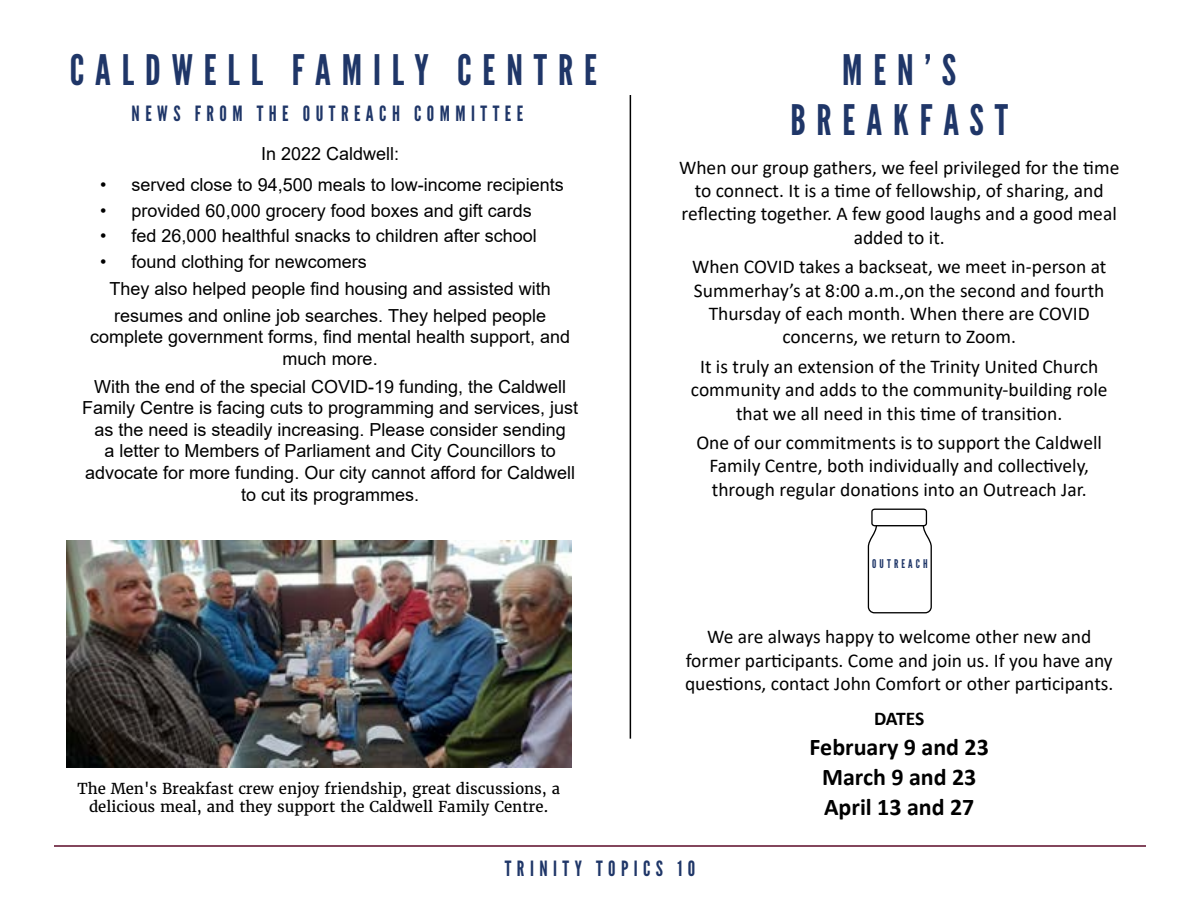
<style>
.page{position:relative;width:1200px;height:900px;background:#fff}
.page>*{position:absolute;margin:0;border:0;box-sizing:border-box;transform-origin:0 0}
.t1{font:42px/50.4px "League Gothic";letter-spacing:.26em;color:#1f3668;text-align:center}
.t2{font:700 24px/30px "Calibri";color:#000;text-align:center}
.t3{font:21px "League Gothic";letter-spacing:.26em;color:#1f3668}
.t4{font:19.5px/23.4px "Calibri";color:#000;text-align:center}
.t5{font:700 19.5px "Calibri";letter-spacing:-.015em;color:#000}
.t6{font:18px/21.6px "Arial";color:#000;text-align:center}
.t7{font:15px/18px "Merriweather";color:#000;text-align:center}
.t8{font:12px "League Gothic";letter-spacing:.26em;color:#1f3668}
</style>
<div class="page">
<hr style="left:54px;top:845px;width:1092px;height:2px;background:#5b0a27">
<div style="left:871px;top:509px;width:56px;height:17px;border:1px solid #000;border-radius:3px"></div>
<svg style="left:867px;top:524px;width:65px;height:90px"></svg>
<hr style="left:630px;top:95px;width:1px;height:644px;background:#000">
<img style="left:66px;top:540px;width:505px;height:227px">
<h1 class="t1" style="left:70px;top:45px;width:529px">CALDWELL FAMILY CENTRE</h1>
<p class="t3" style="left:132px;top:101px;width:393px">NEWS FROM THE OUTREACH COMMITTEE</p>
<p class="t6" style="left:261px;top:143px;width:140px">In 2022 Caldwell:</p>
<p class="t6" style="left:100px;top:174px;width:465px">• served close to 94,500 meals to low-income recipients</p>
<p class="t6" style="left:100px;top:200px;width:433px">• provided 60,000 grocery food boxes and gift cards</p>
<p class="t6" style="left:100px;top:225px;width:438px">• fed 26,000 healthful snacks to children after school</p>
<p class="t6" style="left:110px;top:248px;width:443px;line-height:27px;text-align:left;text-indent:-9px">• found clothing for newcomers<br>They also helped people find housing and assisted with resumes and online job searches. They helped people</p>
<p class="t6" style="left:90px;top:326px;width:482px">complete government forms, find mental health support, and much more.</p>
<p class="t6" style="left:82px;top:375px;width:498px">With the end of the special COVID-19 funding, the Caldwell Family Centre is facing cuts to programming and services, just as the need is steadily increasing. Please consider sending<br>a letter to Members of Parliament and City Councillors to advocate for more funding. Our city cannot afford for Caldwell to cut its programmes.</p>
<p class="t7" style="left:78px;top:780px;width:484px">The Men's Breakfast crew enjoy friendship, great discussions, a delicious meal, and they support the Caldwell Family Centre.</p>
<h1 class="t1" style="left:790px;top:45px;width:219px">MEN’S<br>BREAKFAST</h1>
<p class="t4" style="left:679px;top:155px;width:442px">When our group gathers, we feel privileged for the time to connect. It is a time of fellowship, of sharing, and reflecting together. A few good laughs and a good meal added to it.</p>
<p class="t4" style="left:692px;top:255px;width:416px">When COVID takes a backseat, we meet in-person at Summerhay’s at 8:00 a.m.,on the second and fourth Thursday of each month. When there are COVID concerns, we return to Zoom.</p>
<p class="t4" style="left:691px;top:354px;width:418px">It is truly an extension of the Trinity United Church community and adds to the community-building role that we all need in this time of transition.</p>
<p class="t4" style="left:696px;top:430px;width:407px">One of our commitments is to support the Caldwell<br>Family Centre, both individually and collectively, through regular donations into an Outreach Jar.</p>
<p class="t8" style="left:872px;top:557px;width:57px">OUTREACH</p>
<p class="t4" style="left:685px;top:625px;width:430px">We are always happy to welcome other new and former participants. Come and join us. If you have any questions, contact John Comfort or other participants.</p>
<p class="t5" style="left:874px;top:705px;width:52px">DATES</p>
<p class="t2" style="left:810px;top:731px;width:181px">February 9 and 23<br>March 9 and 23<br>April 13 and 27</p>
<p class="t3" style="left:505px;top:856px;width:192px">TRINITY TOPICS 10</p>
</div>
